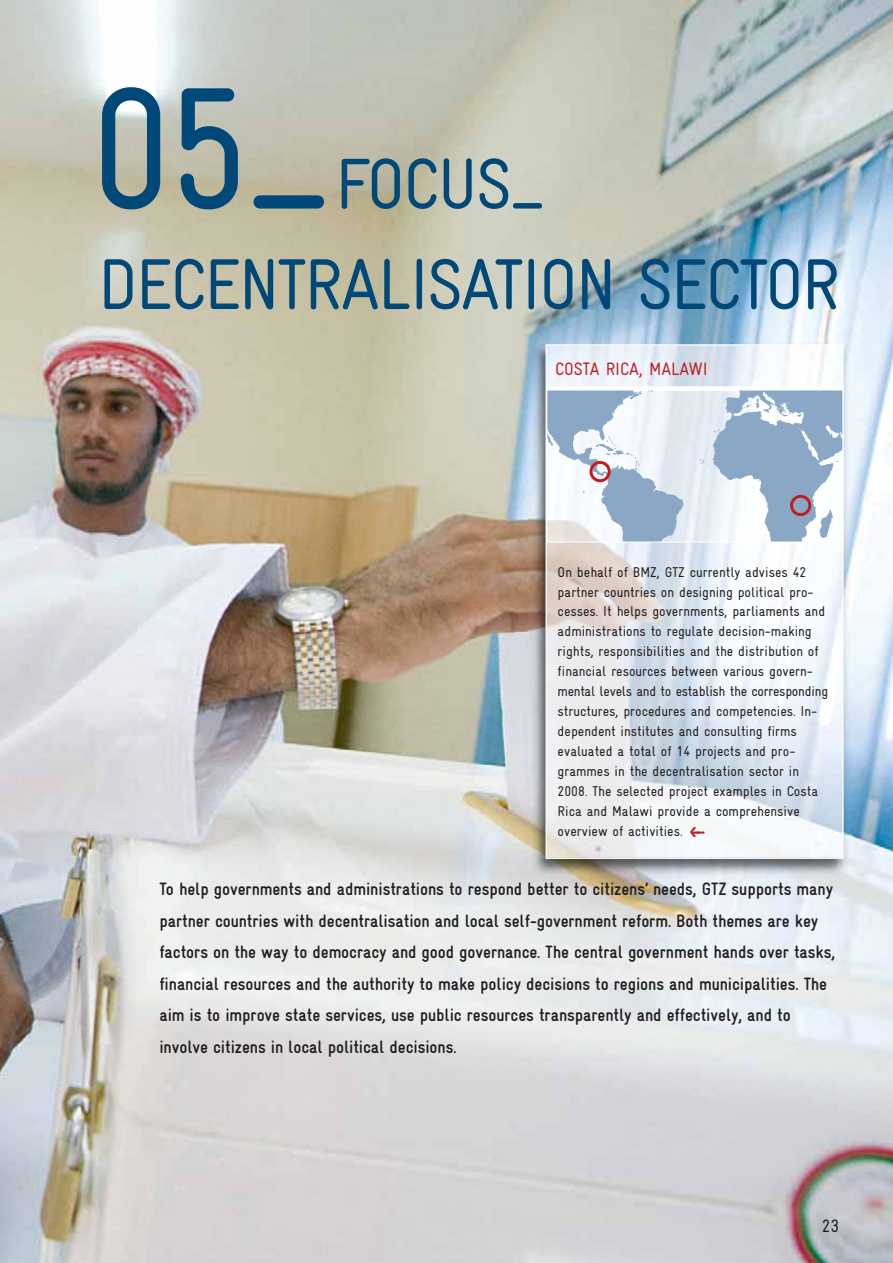
<style>
.page{position:relative;width:893px;height:1263px;background:#fff}
.page>*{position:absolute;margin:0;border:0;box-sizing:border-box;transform-origin:0 0}
.t1{font:condensed 174px "Gravur";color:#004877}
.t2{font:condensed 72px/100.5px "Gravur";letter-spacing:-.03em;color:#004877}
.t3{font:700 condensed 21px "Gravur";color:#c21c22}
.t4{font:700 condensed 18px/31.5px "Gravur";letter-spacing:-.005em;color:#231f20}
.t5{font:condensed 18px "Gravur";color:#c21c22}
.t6{font:condensed 18px "Gravur";color:#231f20}
.t7{font:condensed 14.25px/20px "Gravur";color:#231f20}
</style>
<div class="page">
<img style="left:0;top:0;width:892px;height:1263px">
<img style="left:528px;top:340px;width:324px;height:540px">
<img style="left:547px;top:347px;width:294px;height:510px">
<div style="left:546px;top:386px;width:297px;height:5px;background:#fff"></div>
<img style="left:548px;top:392px;width:293px;height:149px">
<hr style="left:547px;top:391px;width:295px;height:1px;background:#fff">
<div style="left:546px;top:389px;width:297px;height:154px;border:1px solid #fff"></div>
<svg style="left:790px;top:495px;width:21px;height:21px"></svg>
<svg style="left:589px;top:461px;width:21px;height:21px"></svg>
<h1 class="t1" style="left:89px;top:83px;width:244px">05_</h1>
<h2 class="t2" style="left:98px;top:141px;width:743px;text-indent:237px">FOCUS_<br>DECENTRALISATION SECTOR</h2>
<p class="t5" style="left:555px;top:362px;width:154px">COSTA RICA, MALAWI</p>
<p class="t7" style="left:557px;top:563px;width:272px">On behalf of BMZ, GTZ currently advises 42 partner countries on designing political pro&shy;cesses. It helps governments, parliaments and administrations to regulate decision-making rights, responsibilities and the distribution of financial resources between various govern&shy;mental levels and to establish the corresponding structures, procedures and competencies. In&shy;dependent institutes and consulting firms evaluated a total of 14 projects and pro&shy;grammes in the decentralisation sector in 2008. The selected project examples in Costa Rica and Malawi provide a comprehensive overview of activities.</p>
<h3 class="t3" style="left:705px;top:842px;width:17px;rotate:-180deg">&gt;––</h3>
<p class="t4" style="left:159px;top:875px;width:677px">To help governments and administrations to respond better to citizens’ needs, GTZ supports many partner countries with decentralisation and local self-government reform. Both themes are key factors on the way to democracy and good governance. The central government hands over tasks, financial resources and the authority to make policy decisions to regions and municipalities. The aim is to improve state services, use public resources transparently and effectively, and to involve citizens in local political decisions.</p>
<p class="t6" style="left:821px;top:1219px;width:19px">23</p>
</div>
